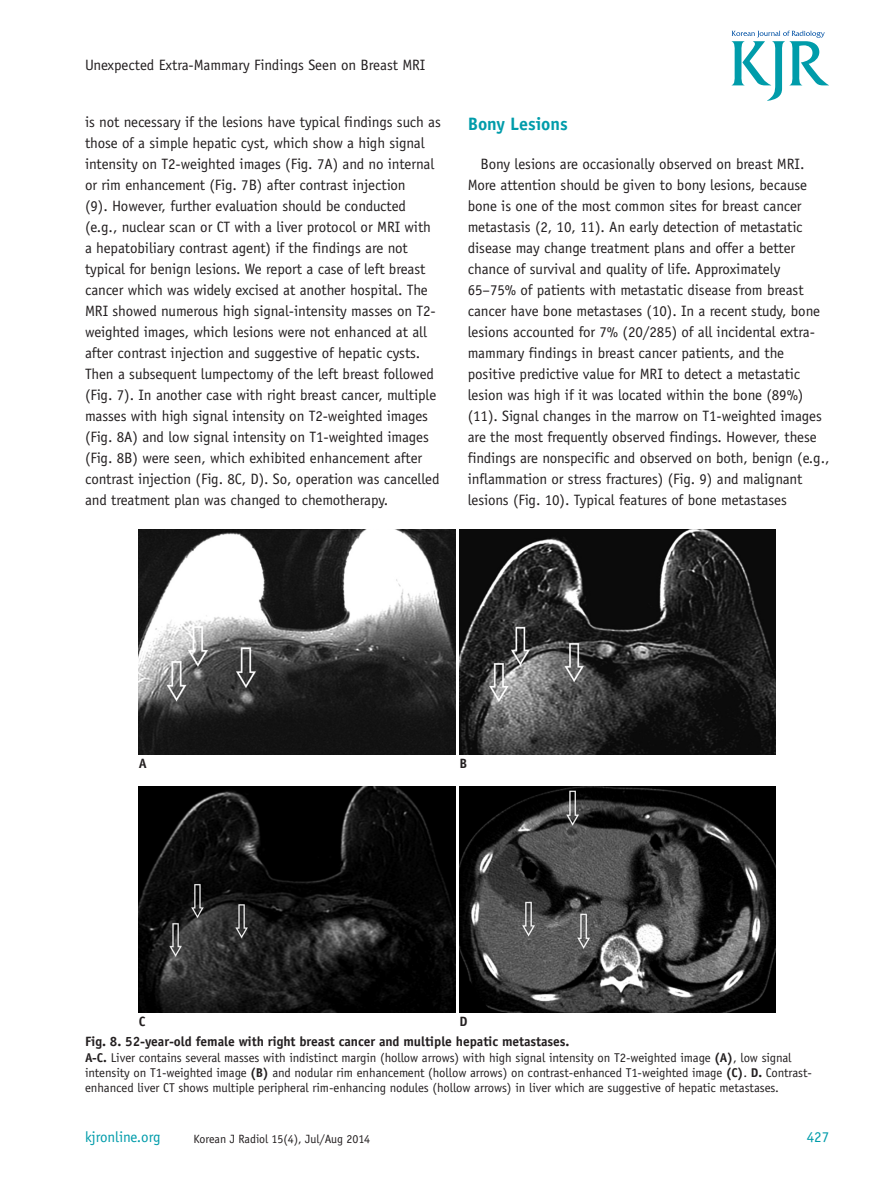
<style>
.page{position:relative;width:893px;height:1191px;background:#fff}
.page>*{position:absolute;margin:0;border:0;box-sizing:border-box;transform-origin:0 0}
.큰제목{font:700 18px "Officina Sans Std";letter-spacing:-.005em;color:#009caa}
.본문{font:15px/21px "Officina Sans Std";letter-spacing:-.005em;color:#231f20}
.t1{font:15px "Officina Sans Std";letter-spacing:-.005em;color:#009caa}
.그림제목{font:700 13.5px "Officina Sans Std";letter-spacing:-.005em;color:#231f20}
.그림제목-2{font:12.75px/15.3px "Officina Sans Std";letter-spacing:-.005em;color:#231f20}
.t2{font:12px "Officina Sans Std";letter-spacing:-.005em;color:#231f20}
.s1{font-weight:700}
</style>
<div class="page">
<svg style="left:732px;top:31px;width:97px;height:70px"></svg>
<img style="left:139px;top:529px;width:316px;height:225px">
<img style="left:139px;top:787px;width:316px;height:225px">
<img style="left:460px;top:529px;width:316px;height:225px">
<img style="left:460px;top:787px;width:316px;height:225px">
<p class="본문" style="left:85px;top:54px;width:342px">Unexpected Extra-Mammary Findings Seen on Breast MRI</p>
<p class="본문" style="left:85px;top:112px;width:357px">is not necessary if the lesions have typical findings such as those of a simple hepatic cyst, which show a high signal intensity on T2-weighted images (Fig. 7A) and no internal or rim enhancement (Fig. 7B) after contrast injection<br>(9). However, further evaluation should be conducted (e.g., nuclear scan or CT with a liver protocol or MRI with a hepatobiliary contrast agent) if the findings are not typical for benign lesions. We report a case of left breast cancer which was widely excised at another hospital. The MRI showed numerous high signal-intensity masses on T2- weighted images, which lesions were not enhanced at all after contrast injection and suggestive of hepatic cysts.<br>Then a subsequent lumpectomy of the left breast followed (Fig. 7). In another case with right breast cancer, multiple masses with high signal intensity on T2-weighted images (Fig. 8A) and low signal intensity on T1-weighted images (Fig. 8B) were seen, which exhibited enhancement after contrast injection (Fig. 8C, D). So, operation was cancelled and treatment plan was changed to chemotherapy.</p>
<p class="큰제목" style="left:468px;top:112px;width:102px">Bony Lesions</p>
<p class="본문" style="left:468px;top:154px;width:363px;text-indent:13px">Bony lesions are occasionally observed on breast MRI.<br>More attention should be given to bony lesions, because bone is one of the most common sites for breast cancer metastasis (2, 10, 11). An early detection of metastatic disease may change treatment plans and offer a better chance of survival and quality of life. Approximately 65–75% of patients with metastatic disease from breast cancer have bone metastases (10). In a recent study, bone lesions accounted for 7% (20/285) of all incidental extra&shy;mammary findings in breast cancer patients, and the positive predictive value for MRI to detect a metastatic lesion was high if it was located within the bone (89%) (11). Signal changes in the marrow on T1-weighted images are the most frequently observed findings. However, these findings are nonspecific and observed on both, benign (e.g., inflammation or stress fractures) (Fig. 9) and malignant lesions (Fig. 10). Typical features of bone metastases</p>
<p class="그림제목" style="left:139px;top:755px;width:10px">A</p>
<p class="그림제목" style="left:139px;top:1012px;width:8px">C</p>
<p class="그림제목" style="left:459px;top:755px;width:9px">B</p>
<p class="그림제목" style="left:459px;top:1012px;width:10px">D</p>
<p class="그림제목" style="left:85px;top:1033px;width:486px">Fig. 8. 52-year-old female with right breast cancer and multiple hepatic metastases.</p>
<p class="그림제목-2" style="left:85px;top:1049px;width:728px"><span class="s1">A-C.</span> Liver contains several masses with indistinct margin (hollow arrows) with high signal intensity on T2-weighted image <span class="s1">(A)</span>, low signal intensity on T1-weighted image <span class="s1">(B)</span> and nodular rim enhancement (hollow arrows) on contrast-enhanced T1-weighted image <span class="s1">(C)</span>. <span class="s1">D.</span> Contrast&shy;enhanced liver CT shows multiple peripheral rim-enhancing nodules (hollow arrows) in liver which are suggestive of hepatic metastases.</p>
<p class="t1" style="left:85px;top:1128px;width:77px">kjronline.org</p>
<p class="t2" style="left:194px;top:1132px;width:178px">Korean J Radiol 15(4), Jul/Aug 2014</p>
<p class="t1" style="left:807px;top:1128px;width:24px">427</p>
</div>
